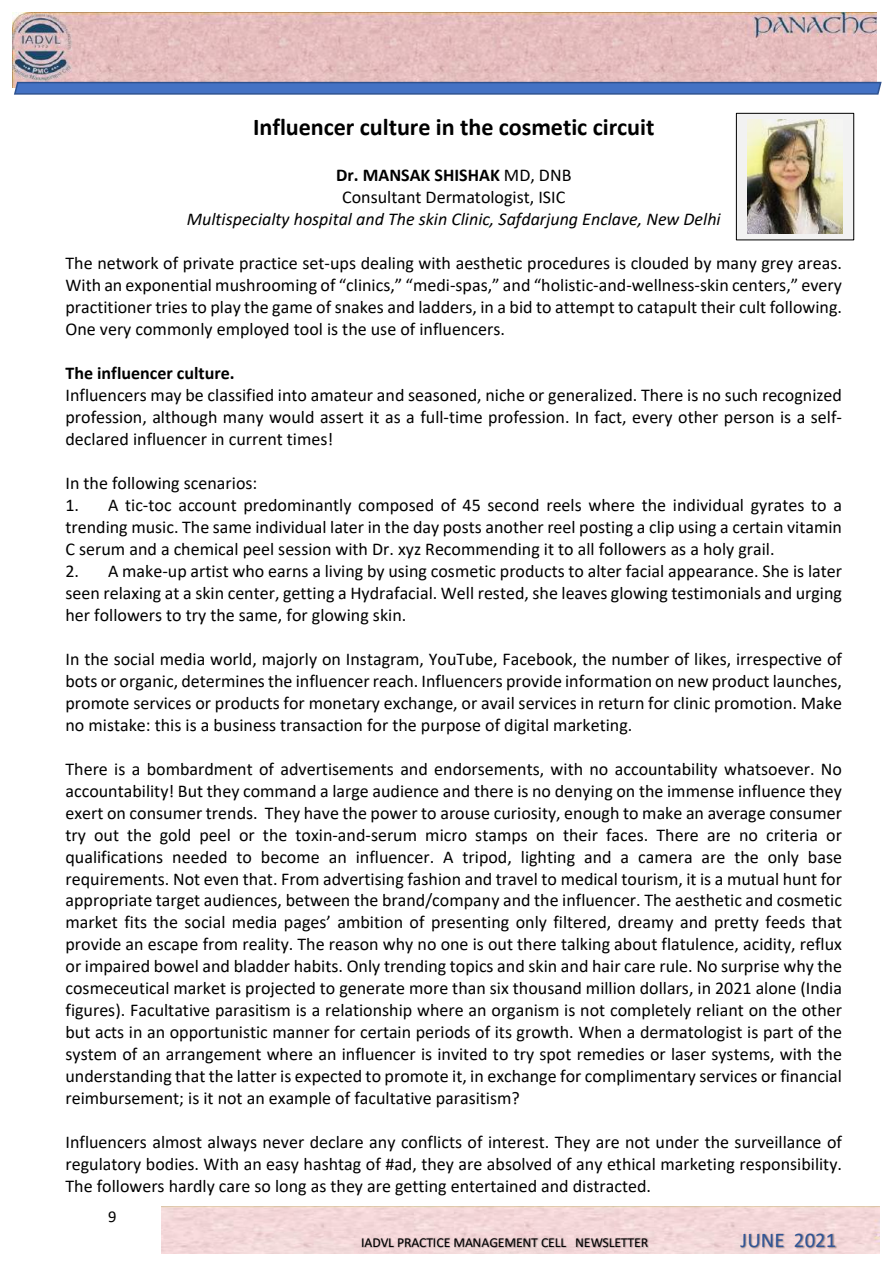
<style>
.page{position:relative;width:893px;height:1263px;background:#fff}
.page>*{position:absolute;margin:0;border:0;box-sizing:border-box;transform-origin:0 0}
.t1{font:700 24.15px "Calibri";color:#000}
.t2{font:20.85px "Calibri";letter-spacing:.01em;color:#2f5496}
.t3{font:18px/21.9px "Calibri";color:#000;text-align:justify}
.t4{font:italic 18px "Calibri";color:#000}
.t5{font:700 18px "Calibri";color:#000}
.t6{font:16.5px "Calibri";color:#000}
.t7{font:13.65px "Calibri";letter-spacing:-.015em;color:#000}
.s1{font-weight:700}
</style>
<div class="page">
<img style="left:12px;top:12px;width:864px;height:75px">
<svg style="left:13px;top:81px;width:869px;height:14px;background:#4e73b9"></svg>
<img style="left:351px;top:1228px;width:356px;height:26px">
<img style="left:707px;top:1226px;width:157px;height:28px">
<div style="left:736px;top:113px;width:117px;height:127px;background:#f2f2f2"></div>
<div style="left:736px;top:113px;width:118px;height:127px;border:1px solid #000"></div>
<img style="left:747px;top:119px;width:95px;height:115px">
<h1 class="t1" style="left:253px;top:112px;width:403px">Influencer culture in the cosmetic circuit</h1>
<p class="t3" style="left:336px;top:164px;width:237px;text-align:center"><span class="s1">Dr. MANSAK SHISHAK</span> MD, DNB<br>Consultant Dermatologist, ISIC</p>
<p class="t4" style="left:187px;top:208px;width:535px">Multispecialty hospital and The skin Clinic, Safdarjung Enclave, New Delhi</p>
<p class="t3" style="left:65px;top:252px;width:778px">The network of private practice set-ups dealing with aesthetic procedures is clouded by many grey areas.<br>With an exponential mushrooming of “clinics,” “medi-spas,” and “holistic-and-wellness-skin centers,” every practitioner tries to play the game of snakes and ladders, in a bid to attempt to catapult their cult following.<br>One very commonly employed tool is the use of influencers.</p>
<p class="t5" style="left:65px;top:362px;width:171px">The influencer culture.</p>
<p class="t3" style="left:65px;top:384px;width:778px">Influencers may be classified into amateur and seasoned, niche or generalized. There is no such recognized profession, although many would assert it as a full-time profession. In fact, every other person is a self&shy;declared influencer in current times!</p>
<p class="t3" style="left:65px;top:472px;width:193px">In the following scenarios:</p>
<p class="t3" style="left:65px;top:494px;width:778px">1. A tic-toc account predominantly composed of 45 second reels where the individual gyrates to a trending music. The same individual later in the day posts another reel posting a clip using a certain vitamin C serum and a chemical peel session with Dr. xyz Recommending it to all followers as a holy grail.</p>
<p class="t3" style="left:65px;top:560px;width:778px">2. A make-up artist who earns a living by using cosmetic products to alter facial appearance. She is later seen relaxing at a skin center, getting a Hydrafacial. Well rested, she leaves glowing testimonials and urging her followers to try the same, for glowing skin.</p>
<p class="t3" style="left:65px;top:647px;width:778px">In the social media world, majorly on Instagram, YouTube, Facebook, the number of likes, irrespective of bots or organic, determines the influencer reach. Influencers provide information on new product launches, promote services or products for monetary exchange, or avail services in return for clinic promotion. Make no mistake: this is a business transaction for the purpose of digital marketing.</p>
<p class="t3" style="left:65px;top:758px;width:778px">There is a bombardment of advertisements and endorsements, with no accountability whatsoever. No accountability! But they command a large audience and there is no denying on the immense influence they exert on consumer trends. They have the power to arouse curiosity, enough to make an average consumer try out the gold peel or the toxin-and-serum micro stamps on their faces. There are no criteria or qualifications needed to become an influencer. A tripod, lighting and a camera are the only base requirements. Not even that. From advertising fashion and travel to medical tourism, it is a mutual hunt for appropriate target audiences, between the brand/company and the influencer. The aesthetic and cosmetic market fits the social media pages’ ambition of presenting only filtered, dreamy and pretty feeds that provide an escape from reality. The reason why no one is out there talking about flatulence, acidity, reflux or impaired bowel and bladder habits. Only trending topics and skin and hair care rule. No surprise why the cosmeceutical market is projected to generate more than six thousand million dollars, in 2021 alone (India figures). Facultative parasitism is a relationship where an organism is not completely reliant on the other but acts in an opportunistic manner for certain periods of its growth. When a dermatologist is part of the system of an arrangement where an influencer is invited to try spot remedies or laser systems, with the understanding that the latter is expected to promote it, in exchange for complimentary services or financial reimbursement; is it not an example of facultative parasitism?</p>
<p class="t3" style="left:65px;top:1131px;width:778px">Influencers almost always never declare any conflicts of interest. They are not under the surveillance of regulatory bodies. With an easy hashtag of #ad, they are absolved of any ethical marketing responsibility.<br>The followers hardly care so long as they are getting entertained and distracted.</p>
<p class="t6" style="left:108px;top:1206px;width:10px">9</p>
<p class="t7" style="left:361px;top:1234px;width:288px">IADVL PRACTICE MANAGEMENT CELL NEWSLETTER</p>
<p class="t2" style="left:740px;top:1227px;width:97px">JUNE 2021</p>
</div>
